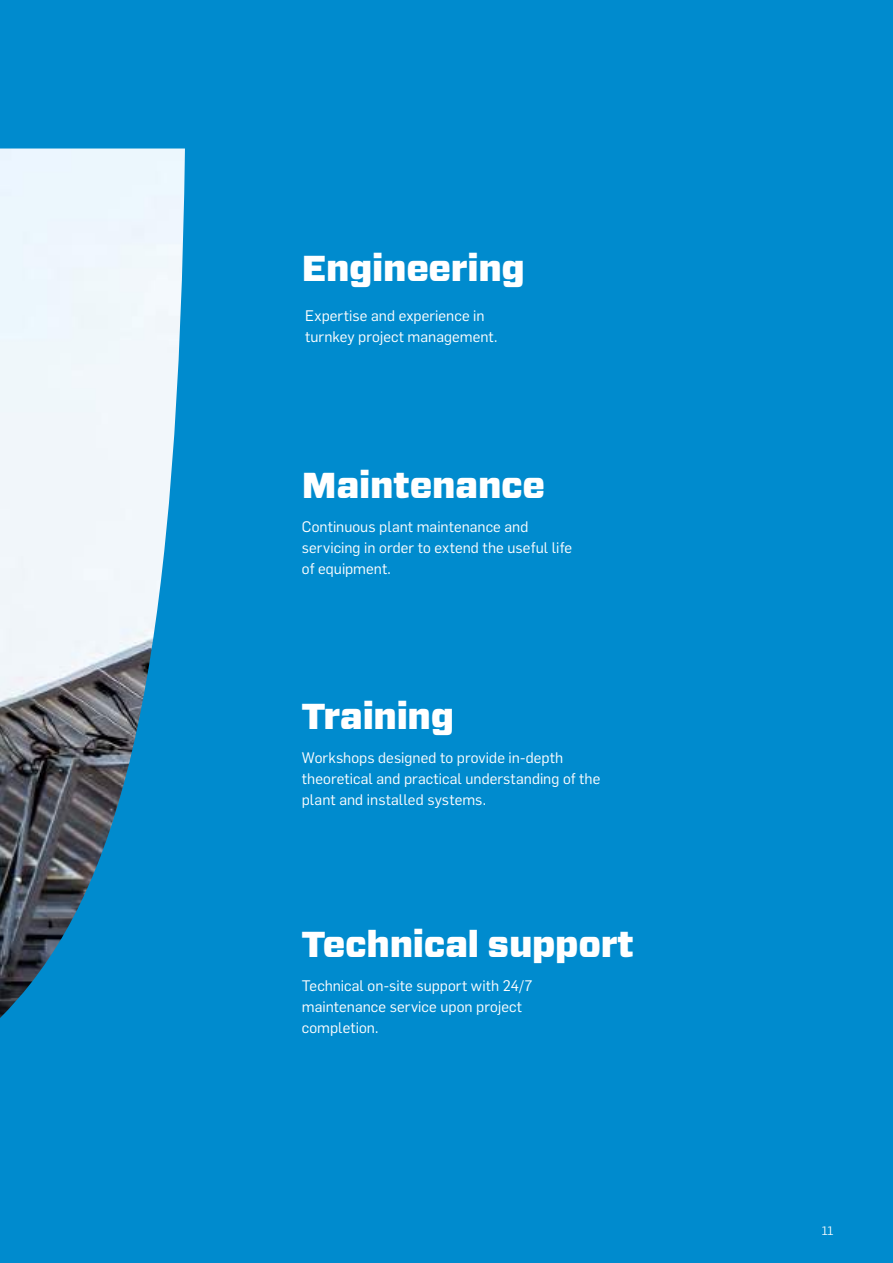
<style>
.page{position:relative;width:893px;height:1263px;background:#008bce}
.page>*{position:absolute;margin:0;border:0;box-sizing:border-box;transform-origin:0 0}
.t1{font:900 36px "Forza";letter-spacing:-.01em;color:#fff}
.t2{font:15px/21px "Flama";letter-spacing:.005em;color:#fff}
.t3{font:12px "Flama";color:#fff}
</style>
<div class="page">
<img style="left:0;top:148px;width:185px;height:870px">
<h1 class="t1" style="left:302px;top:244px;width:224px">Engineering</h1>
<p class="t2" style="left:305px;top:305px;width:194px">Expertise and experience in turnkey project management.</p>
<h1 class="t1" style="left:302px;top:462px;width:245px">Maintenance</h1>
<p class="t2" style="left:302px;top:515px;width:272px">Continuous plant maintenance and servicing in order to extend the useful life of equipment.</p>
<h1 class="t1" style="left:302px;top:692px;width:154px">Training</h1>
<p class="t2" style="left:302px;top:746px;width:300px">Workshops designed to provide in-depth theoretical and practical understanding of the plant and installed systems.</p>
<h1 class="t1" style="left:302px;top:920px;width:334px">Technical support</h1>
<p class="t2" style="left:302px;top:974px;width:232px">Technical on-site support with 24/7 maintenance service upon project completion.</p>
<p class="t3" style="left:822px;top:1223px;width:13px">11</p>
</div>
